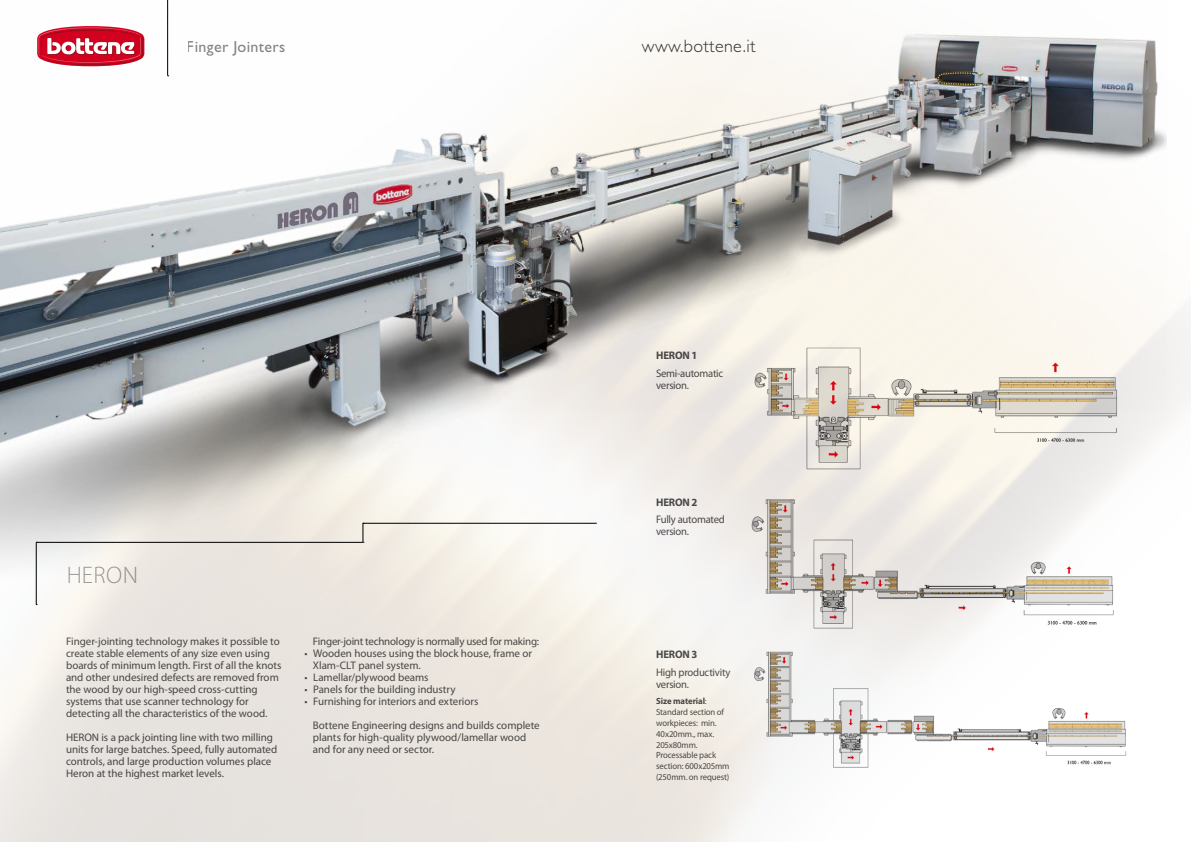
<style>
.page{position:relative;width:1191px;height:842px;background:#fff}
.page>*{position:absolute;margin:0;border:0;box-sizing:border-box;transform-origin:0 0}
.t1{font:300 24px "Myriad Pro";letter-spacing:.02em;color:#9c9e9f}
.t2{font:300 18px "Gill Sans Std";letter-spacing:.02em;color:#313131}
.t3{font:16px "Gill Sans Std";letter-spacing:.02em;color:#000}
.t4{font:11px/12px "Myriad Pro";letter-spacing:-.005em;color:#000}
.t5{font:11px/12px "Myriad Pro";letter-spacing:-.025em;color:#000}
.t6{font:700 11px "Myriad Pro";letter-spacing:-.015em;color:#000}
.t7{font:9px/10.8px "Myriad Pro";letter-spacing:-.015em;color:#000}
.s1{font-weight:700}
</style>
<div class="page">
<img style="left:0;top:0;width:1166px;height:583px">
<svg style="left:167px;top:0;width:2px;height:77px"></svg>
<svg style="left:37px;top:26px;width:107px;height:40px"></svg>
<svg style="left:36px;top:523px;width:560px;height:82px"></svg>
<img style="left:740px;top:342px;width:400px;height:134px">
<img style="left:738px;top:494px;width:399px;height:140px">
<img style="left:743px;top:645px;width:384px;height:127px">
<h3 class="t3" style="left:187px;top:37px;width:100px">Finger Jointers</h3>
<h2 class="t2" style="left:642px;top:36px;width:115px">www.bottene.it</h2>
<h1 class="t1" style="left:66px;top:561px;width:73px">HERON</h1>
<p class="t4" style="left:66px;top:635px;width:217px">Finger-jointing technology makes it possible to create stable elements of any size even using boards of minimum length. First of all the knots and other undesired defects are removed from the wood by our high-speed cross-cutting systems that use scanner technology for detecting all the characteristics of the wood.</p>
<p class="t4" style="left:66px;top:731px;width:213px">HERON is a pack jointing line with two milling units for large batches. Speed, fully automated controls, and large production volumes place Heron at the highest market levels.</p>
<p class="t4" style="left:313px;top:635px;width:228px">Finger-joint technology is normally used for making:</p>
<p class="t4" style="left:313px;top:647px;width:221px;text-indent:-9px">• Wooden houses using the block house, frame or<br>Xlam-CLT panel system.</p>
<p class="t4" style="left:304px;top:671px;width:126px">• Lamellar/plywood beams</p>
<p class="t4" style="left:304px;top:683px;width:153px">• Panels for the building industry</p>
<p class="t4" style="left:313px;top:689px;width:228px;line-height:24px;text-indent:-9px">• Furnishing for interiors and exteriors<br>Bottene Engineering designs and builds complete</p>
<p class="t4" style="left:313px;top:731px;width:215px">plants for high-quality plywood/lamellar wood and for any need or sector.</p>
<p class="t6" style="left:656px;top:348px;width:43px">HERON 1</p>
<p class="t5" style="left:656px;top:367px;width:69px">Semi-automatic version.</p>
<p class="t6" style="left:656px;top:495px;width:43px">HERON 2</p>
<p class="t5" style="left:656px;top:513px;width:70px">Fully automated version.</p>
<p class="t6" style="left:656px;top:647px;width:43px">HERON 3</p>
<p class="t5" style="left:656px;top:666px;width:76px">High productivity version.</p>
<p class="t7" style="left:656px;top:696px;width:75px"><span class="s1">Size material</span>:<br>Standard section of workpieces: min.<br>40x20mm., max.<br>205x80mm.<br>Processable pack section: 600x205mm (250mm. on request)</p>
</div>
